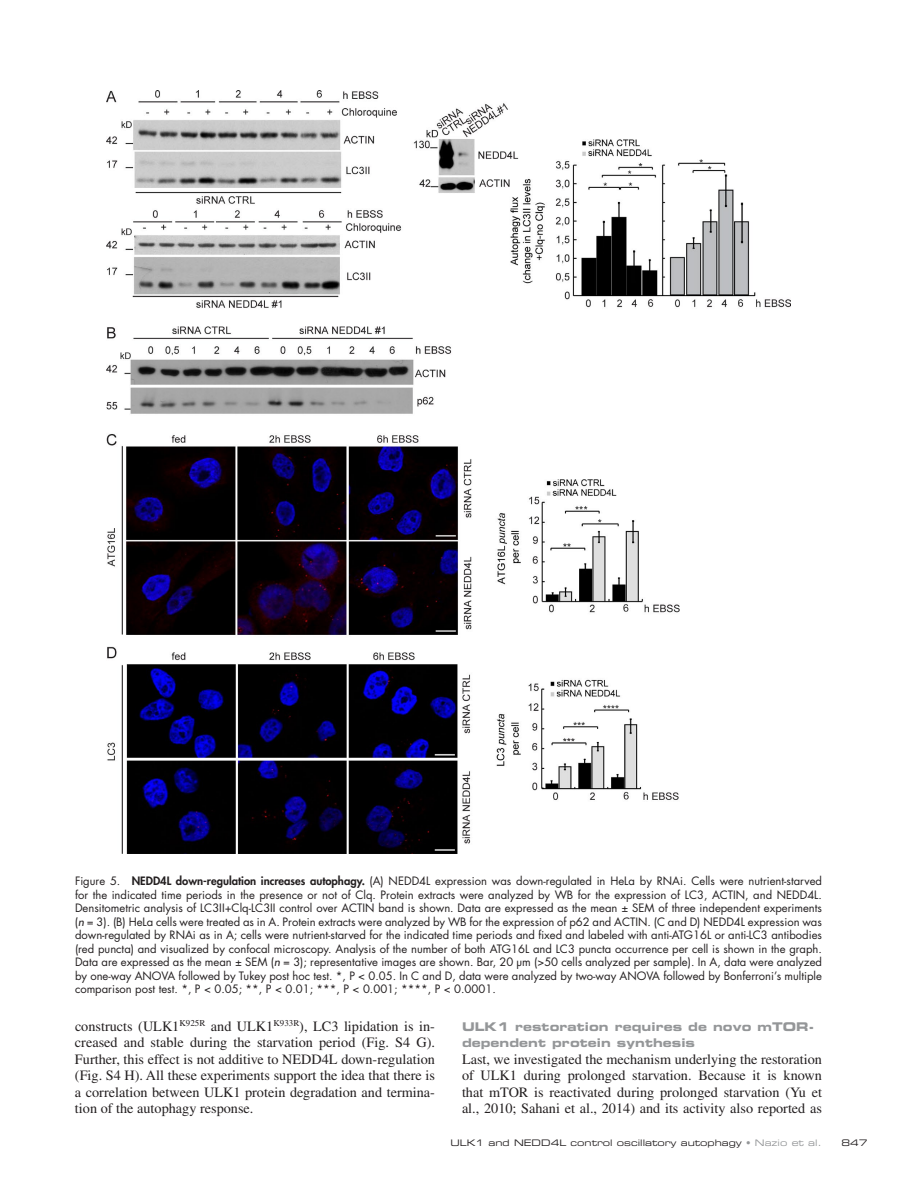
<style>
.page{position:relative;width:918px;height:1188px;background:#fff}
.page>*{position:absolute;margin:0;border:0;box-sizing:border-box;transform-origin:0 0}
.t1{font:14.25px/16.5px "Times LT Std";color:#231f20;text-align:justify}
.t2{font:12px/16.5px "Eurostile LT Std Bold Ex 2";letter-spacing:.005em;color:#949698}
.t3{font:11.25px/13.5px "Futura Std";color:#231f20;text-align:justify}
.t4{font:9px "Eurostile LT Std Ex 2";color:#231f20}
.s1{font-weight:800}
.s2{font-weight:500;font-style:italic}
.s3{color:#949698}
</style>
<div class="page">
<img style="left:107px;top:90px;width:683px;height:764px">
<p class="t3" style="left:75px;top:874px;width:749px">Figure 5. <span class="s1">NEDD4L down-regulation increases autophagy.</span> (A) NEDD4L expression was down-regulated in HeLa by RNAi. Cells were nutrient-starved for the indicated time periods in the presence or not of Clq. Protein extracts were analyzed by WB for the expression of LC3, ACTIN, and NEDD4L.<br>Densitometric analysis of LC3II+Clq-LC3II control over ACTIN band is shown. Data are expressed as the mean ± SEM of three independent experiments (<span class="s2">n</span> = 3). (B) HeLa cells were treated as in A. Protein extracts were analyzed by WB for the expression of p62 and ACTIN. (C and D) NEDD4L expression was down-regulated by RNAi as in A; cells were nutrient-starved for the indicated time periods and fixed and labeled with anti-ATG16L or anti-LC3 antibodies (red puncta) and visualized by confocal microscopy. Analysis of the number of both ATG16L and LC3 puncta occurrence per cell is shown in the graph.<br>Data are expressed as the mean ± SEM (<span class="s2">n</span> = 3); representative images are shown. Bar, 20 µm (&gt;50 cells analyzed per sample). In A, data were analyzed by one-way ANOVA followed by Tukey post hoc test. *, P &lt; 0.05. In C and D, data were analyzed by two-way ANOVA followed by Bonferroni’s multiple comparison post test. *, P &lt; 0.05; **, P &lt; 0.01; ***, P &lt; 0.001; ****, P &lt; 0.0001.</p>
<p class="t1" style="left:75px;top:1017px;width:362px">constructs (ULK1<sup>K925R</sup> and ULK1<sup>K933R</sup>), LC3 lipidation is in&shy;creased and stable during the starvation period (Fig. S4 G).<br>Further, this effect is not additive to NEDD4L down-regulation (Fig. S4 H). All these experiments support the idea that there is a correlation between ULK1 protein degradation and termina&shy;tion of the autophagy response.</p>
<p class="t2" style="left:462px;top:1018px;width:354px">ULK1 restoration requires de novo mTOR&shy;dependent protein synthesis</p>
<p class="t1" style="left:462px;top:1050px;width:362px">Last, we investigated the mechanism underlying the restoration of ULK1 during prolonged starvation. Because it is known that mTOR is reactivated during prolonged starvation (Yu et al., 2010; Sahani et al., 2014) and its activity also reported as</p>
<p class="t4" style="left:450px;top:1136px;width:373px">ULK1 and NEDD4L control oscillatory autophagy <span class="s3">• Nazio et al.</span></p>
<p class="t4" style="left:841px;top:1136px;width:28px">847</p>
</div>
